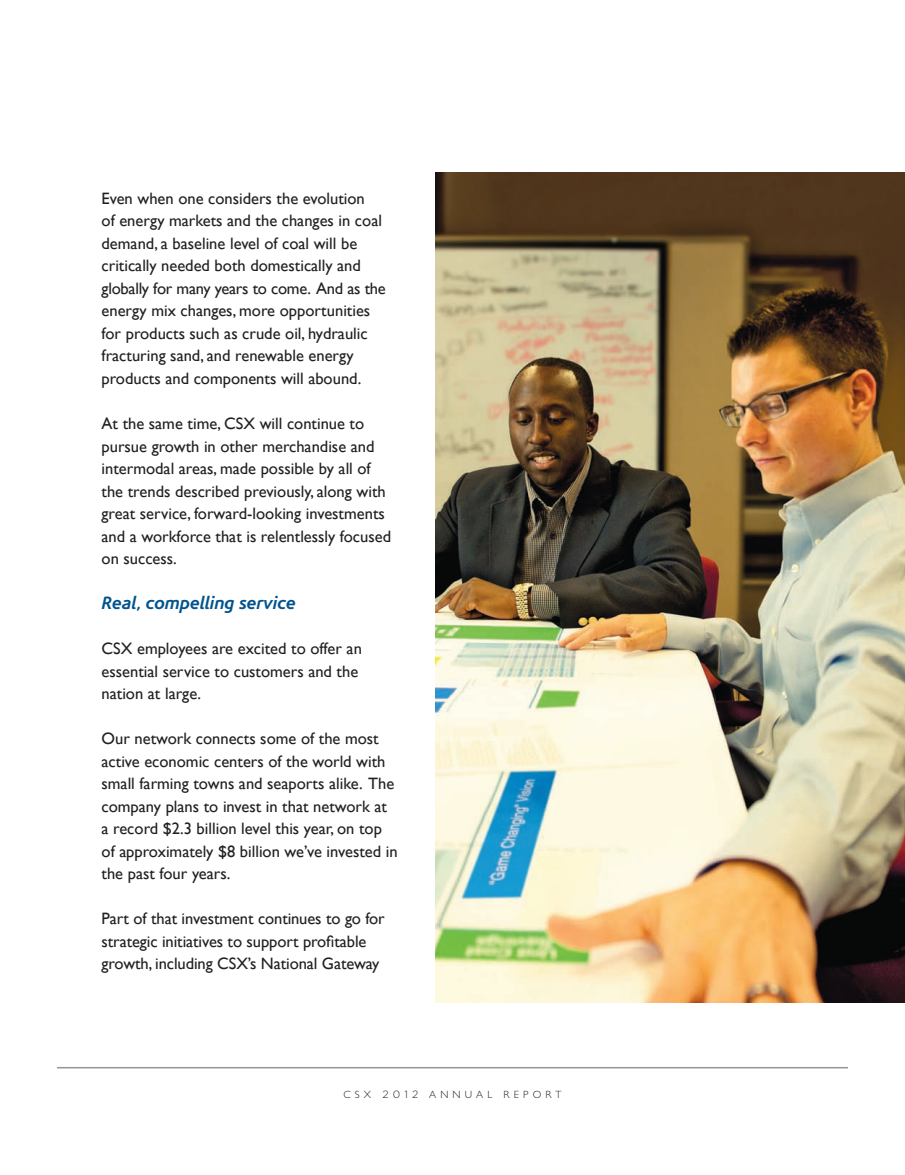
<style>
.page{position:relative;width:905px;height:1175px;background:#fff}
.page>*{position:absolute;margin:0;border:0;box-sizing:border-box;transform-origin:0 0}
.t1{font:italic 700 18px "Corisande OT";color:#00538d}
.t2{font:16.5px/22.5px "Gill Sans";color:#231f20}
.t3{font:300 10.5px "Gill Sans Std";letter-spacing:.4em;color:#231f20}
.s1{font-family:"Gotham"}
</style>
<div class="page">
<img style="left:436px;top:172px;width:468px;height:830px">
<hr style="left:57px;top:1066px;width:791px;height:2px;background:#939598">
<p class="t2" style="left:102px;top:187px;width:286px">Even when one considers the evolution<br>of energy markets and the changes in coal demand, a baseline level of coal will be critically needed both domestically and globally for many years to come. And as the energy mix changes, more opportunities for products such as crude oil, hydraulic fracturing sand, and renewable energy products and components will abound.</p>
<p class="t2" style="left:102px;top:412px;width:291px">At the same time, CSX will continue to pursue growth in other merchandise and intermodal areas, made possible by all of the trends described previously, along with great service, forward-looking investments and a workforce that is relentlessly focused on success.</p>
<p class="t1" style="left:102px;top:592px;width:196px">Real, compelling service</p>
<p class="t2" style="left:102px;top:637px;width:262px">CSX employees are excited to offer an essential service to customers and the nation at large.</p>
<p class="t2" style="left:102px;top:727px;width:297px">Our network connects some of the most active economic centers of the world with small farming towns and seaports alike. The company plans to invest in that network at a record $2.3 billion level this year, on top of approximately $8 billion we’ve invested in the past four years.</p>
<p class="t2" style="left:102px;top:907px;width:285px">Part of that investment continues to go for strategic initiatives to support profitable growth, including CSX’s National Gateway</p>
<p class="t3" style="left:343px;top:1088px;width:219px">CSX <span class="s1">2012</span> ANNUAL REPORT</p>
</div>
